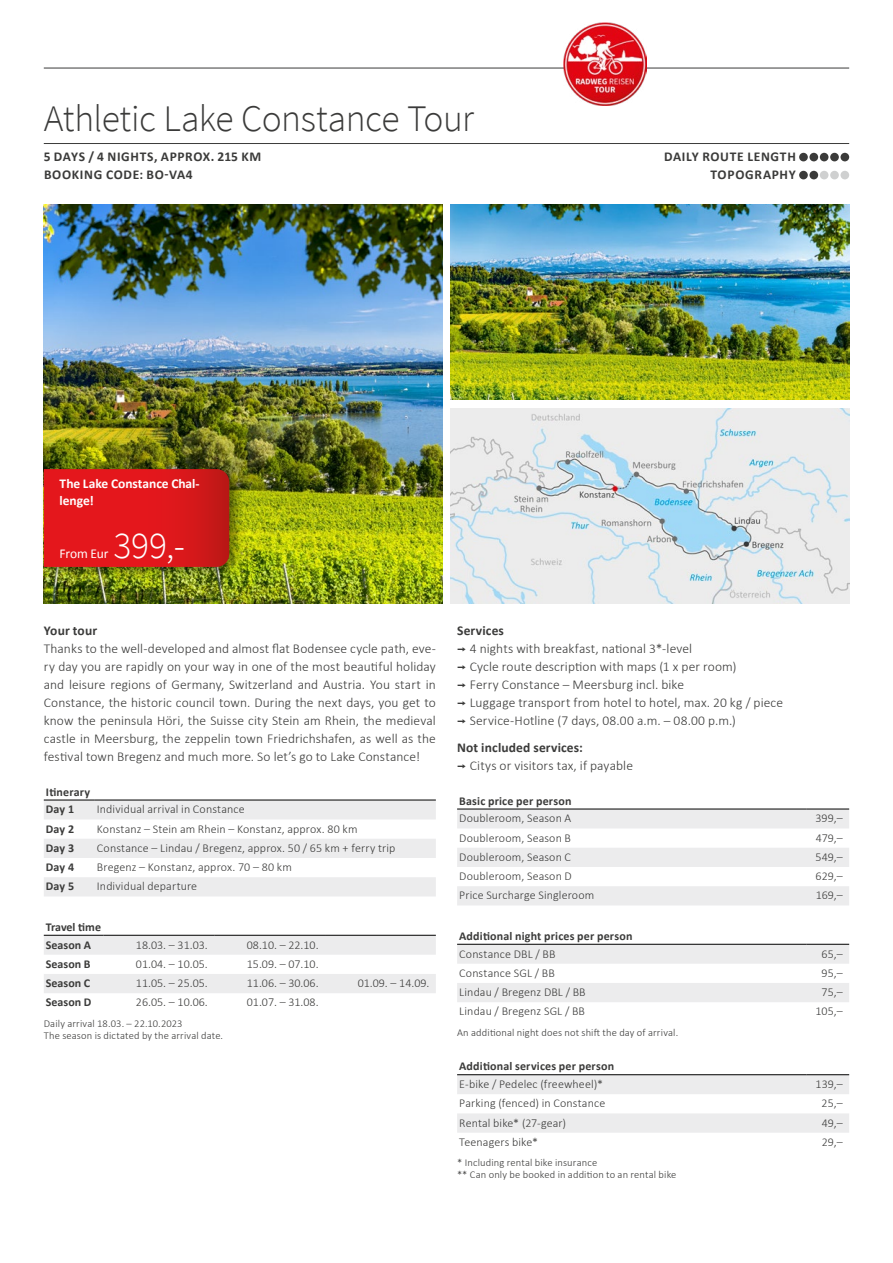
<style>
.page{position:relative;width:893px;height:1263px;background:#fff}
.page>*{position:absolute;margin:0;border:0;box-sizing:border-box;transform-origin:0 0}
.t1{font:300 37.5px "Source Sans Pro";letter-spacing:-.015em;color:#3b3b3a}
.t2{font:300 37.5px "Source Sans Pro";color:#fff}
.t3{font:300 13.5px/18px "Calibri";letter-spacing:.005em;color:#3b3b3a}
.t4{font:700 13.5px/18px "Calibri";letter-spacing:.05em;color:#3b3b3a}
.t5{font:700 13.5px/17.2px "Calibri";letter-spacing:-.005em;color:#fff}
.t6{font:700 13.5px "Calibri";letter-spacing:.005em;color:#3b3b3a}
.t7{font:13.5px "Calibri";letter-spacing:-.01em;color:#fff}
.t8{font:300 12px "Calibri";letter-spacing:.01em;color:#3b3b3a}
.t9{font:700 12px/17.7px "Calibri";letter-spacing:.015em;color:#3b3b3a}
.t10{font:300 10.5px/12px "Calibri";letter-spacing:.015em;color:#3b3b3a}
.s1{font-weight:700}
.s2{font-family:"Interstate";font-weight:400}
</style>
<div class="page">
<img style="left:44px;top:204px;width:398px;height:400px">
<img style="left:451px;top:204px;width:398px;height:196px">
<img style="left:451px;top:408px;width:398px;height:196px">
<div style="left:40px;top:463px;width:205px;height:116px;background:#000;opacity:.45"></div>
<svg style="left:44px;top:469px;width:185px;height:98px;background:#dc171a"></svg>
<hr style="left:44px;top:143px;width:805px;height:1px;background:#3b3b3a">
<hr style="left:44px;top:68px;width:805px;height:1px;background:#3b3b3a">
<div style="left:799px;top:153px;width:9px;height:8px;background:#3b3b3a;border-radius:50%"></div>
<div style="left:809px;top:153px;width:9px;height:8px;background:#3b3b3a;border-radius:50%"></div>
<div style="left:820px;top:153px;width:8px;height:8px;background:#3b3b3a;border-radius:50%"></div>
<div style="left:830px;top:153px;width:9px;height:8px;background:#3b3b3a;border-radius:50%"></div>
<div style="left:840px;top:153px;width:9px;height:8px;background:#3b3b3a;border-radius:50%"></div>
<div style="left:799px;top:171px;width:9px;height:8px;background:#3b3b3a;border-radius:50%"></div>
<div style="left:809px;top:171px;width:9px;height:8px;background:#3b3b3a;border-radius:50%"></div>
<div style="left:820px;top:171px;width:8px;height:8px;background:#cfd0d0;border-radius:50%"></div>
<div style="left:830px;top:171px;width:9px;height:8px;background:#cfd0d0;border-radius:50%"></div>
<div style="left:840px;top:171px;width:9px;height:8px;background:#cfd0d0;border-radius:50%"></div>
<img style="left:564px;top:23px;width:83px;height:83px">
<svg style="left:44px;top:801px;width:392px;height:95px"></svg>
<hr style="left:44px;top:800px;width:51px;height:1px;background:#000">
<hr style="left:95px;top:800px;width:341px;height:1px;background:#000">
<svg style="left:44px;top:936px;width:392px;height:57px"></svg>
<hr style="left:44px;top:935px;width:59px;height:1px;background:#000">
<hr style="left:103px;top:935px;width:111px;height:1px;background:#000">
<hr style="left:214px;top:935px;width:111px;height:1px;background:#000">
<hr style="left:325px;top:935px;width:111px;height:1px;background:#000">
<svg style="left:457px;top:810px;width:392px;height:95px"></svg>
<hr style="left:457px;top:809px;width:349px;height:1px;background:#000">
<hr style="left:806px;top:809px;width:43px;height:1px;background:#000">
<svg style="left:457px;top:945px;width:392px;height:57px"></svg>
<hr style="left:457px;top:944px;width:349px;height:1px;background:#000">
<hr style="left:806px;top:944px;width:43px;height:1px;background:#000">
<svg style="left:457px;top:1075px;width:392px;height:58px"></svg>
<hr style="left:457px;top:1074px;width:349px;height:1px;background:#000">
<hr style="left:806px;top:1074px;width:43px;height:1px;background:#000">
<h1 class="t1" style="left:44px;top:96px;width:432px">Athletic Lake Constance Tour</h1>
<p class="t4" style="left:44px;top:147px;width:219px">5 DAYS / 4 NIGHTS, APPROX. 215 KM<br>BOOKING CODE: BO-VA4</p>
<p class="t5" style="left:60px;top:474px;width:142px">The Lake Constance Chal&shy;lenge!</p>
<h1 class="t2" style="left:114px;top:522px;width:73px">399,-</h1>
<p class="t7" style="left:60px;top:544px;width:50px">From Eur</p>
<p class="t4" style="left:664px;top:147px;width:133px;text-align:right">DAILY ROUTE LENGTH<br>TOPOGRAPHY</p>
<p class="t6" style="left:44px;top:621px;width:55px">Your tour</p>
<p class="t3" style="left:44px;top:640px;width:394px;text-align:justify">Thanks to the well-developed and almost flat Bodensee cycle path, eve&shy;ry day you are rapidly on your way in one of the most beautiful holiday and leisure regions of Germany, Switzerland and Austria. You start in Constance, the historic council town. During the next days, you get to know the peninsula Höri, the Suisse city Stein am Rhein, the medieval castle in Meersburg, the zeppelin town Friedrichshafen, as well as the festival town Bregenz and much more. So let’s go to Lake Constance!</p>
<p class="t9" style="left:46px;top:782px;width:46px">Itinerary<br>Day 1</p>
<p class="t8" style="left:97px;top:802px;width:149px">Individual arrival in Constance</p>
<p class="t9" style="left:46px;top:819px;width:30px">Day 2</p>
<p class="t8" style="left:97px;top:821px;width:262px">Konstanz – Stein am Rhein – Konstanz, approx. 80 km</p>
<p class="t9" style="left:46px;top:839px;width:30px">Day 3</p>
<p class="t8" style="left:97px;top:840px;width:300px">Constance – Lindau / Bregenz, approx. 50 / 65 km + ferry trip</p>
<p class="t9" style="left:46px;top:858px;width:30px">Day 4</p>
<p class="t8" style="left:97px;top:860px;width:196px">Bregenz – Konstanz, approx. 70 – 80 km</p>
<p class="t9" style="left:46px;top:877px;width:30px">Day 5</p>
<p class="t8" style="left:97px;top:879px;width:102px">Individual departure</p>
<p class="t9" style="left:46px;top:918px;width:57px">Travel time<br>Season A</p>
<p class="t8" style="left:136px;top:937px;width:73px">18.03. – 31.03.</p>
<p class="t8" style="left:247px;top:937px;width:73px">08.10. – 22.10.</p>
<p class="t9" style="left:46px;top:955px;width:46px">Season B</p>
<p class="t8" style="left:136px;top:956px;width:73px">01.04. – 10.05.</p>
<p class="t8" style="left:247px;top:956px;width:73px">15.09. – 07.10.</p>
<p class="t9" style="left:46px;top:974px;width:46px">Season C</p>
<p class="t8" style="left:136px;top:976px;width:73px">11.05. – 25.05.</p>
<p class="t8" style="left:247px;top:976px;width:73px">11.06. – 30.06.</p>
<p class="t8" style="left:358px;top:976px;width:73px">01.09. – 14.09.</p>
<p class="t9" style="left:46px;top:993px;width:47px">Season D</p>
<p class="t8" style="left:136px;top:995px;width:73px">26.05. – 10.06.</p>
<p class="t8" style="left:247px;top:995px;width:73px">01.07. – 31.08.</p>
<p class="t10" style="left:44px;top:1017px;width:181px">Daily arrival 18.03. – 22.10.2023<br>The season is dictated by the arrival date.</p>
<p class="t3" style="left:457px;top:622px;width:327px"><span class="s1">Services<br></span><span class="s2">¬</span> 4 nights with breakfast, national 3*-level<br><span class="s2">¬</span> Cycle route description with maps (1 x per room)<br><span class="s2">¬</span> Ferry Constance – Meersburg incl. bike<br><span class="s2">¬</span> Luggage transport from hotel to hotel, max. 20 kg / piece <span class="s2">¬</span> Service-Hotline (7 days, 08.00 a.m. – 08.00 p.m.)</p>
<p class="t3" style="left:457px;top:739px;width:177px"><span class="s1">Not included services:<br></span><span class="s2">¬</span> Citys or visitors tax, if payable</p>
<p class="t9" style="left:459px;top:791px;width:114px">Basic price per person</p>
<p class="t8" style="left:459px;top:811px;width:114px">Doubleroom, Season A</p>
<p class="t8" style="left:815px;top:811px;width:29px">399,–</p>
<p class="t8" style="left:459px;top:830px;width:113px">Doubleroom, Season B</p>
<p class="t8" style="left:816px;top:830px;width:28px">479,–</p>
<p class="t8" style="left:459px;top:849px;width:113px">Doubleroom, Season C</p>
<p class="t8" style="left:815px;top:849px;width:29px">549,–</p>
<p class="t8" style="left:459px;top:869px;width:114px">Doubleroom, Season D</p>
<p class="t8" style="left:816px;top:869px;width:29px">629,–</p>
<p class="t8" style="left:459px;top:888px;width:137px">Price Surcharge Singleroom</p>
<p class="t8" style="left:816px;top:888px;width:29px">169,–</p>
<p class="t9" style="left:459px;top:927px;width:175px">Additional night prices per person</p>
<p class="t8" style="left:459px;top:946px;width:98px">Constance DBL / BB</p>
<p class="t8" style="left:821px;top:946px;width:23px">65,–</p>
<p class="t8" style="left:459px;top:965px;width:97px">Constance SGL / BB</p>
<p class="t8" style="left:822px;top:965px;width:23px">95,–</p>
<p class="t8" style="left:459px;top:985px;width:128px">Lindau / Bregenz DBL / BB</p>
<p class="t8" style="left:822px;top:985px;width:23px">75,–</p>
<p class="t8" style="left:459px;top:1004px;width:127px">Lindau / Bregenz SGL / BB</p>
<p class="t8" style="left:815px;top:1004px;width:29px">105,–</p>
<p class="t10" style="left:457px;top:1026px;width:223px">An additional night does not shift the day of arrival.</p>
<p class="t9" style="left:459px;top:1057px;width:156px">Additional services per person</p>
<p class="t8" style="left:459px;top:1077px;width:145px">E-bike / Pedelec (freewheel)*</p>
<p class="t8" style="left:815px;top:1077px;width:29px">139,–</p>
<p class="t8" style="left:459px;top:1096px;width:148px">Parking (fenced) in Constance</p>
<p class="t8" style="left:821px;top:1096px;width:23px">25,–</p>
<p class="t8" style="left:459px;top:1115px;width:108px">Rental bike* (27-gear)</p>
<p class="t8" style="left:822px;top:1115px;width:22px">49,–</p>
<p class="t8" style="left:459px;top:1134px;width:80px">Teenagers bike*</p>
<p class="t8" style="left:822px;top:1134px;width:23px">29,–</p>
<p class="t10" style="left:457px;top:1157px;width:221px">* Including rental bike insurance<br>** Can only be booked in addition to an rental bike</p>
</div>
